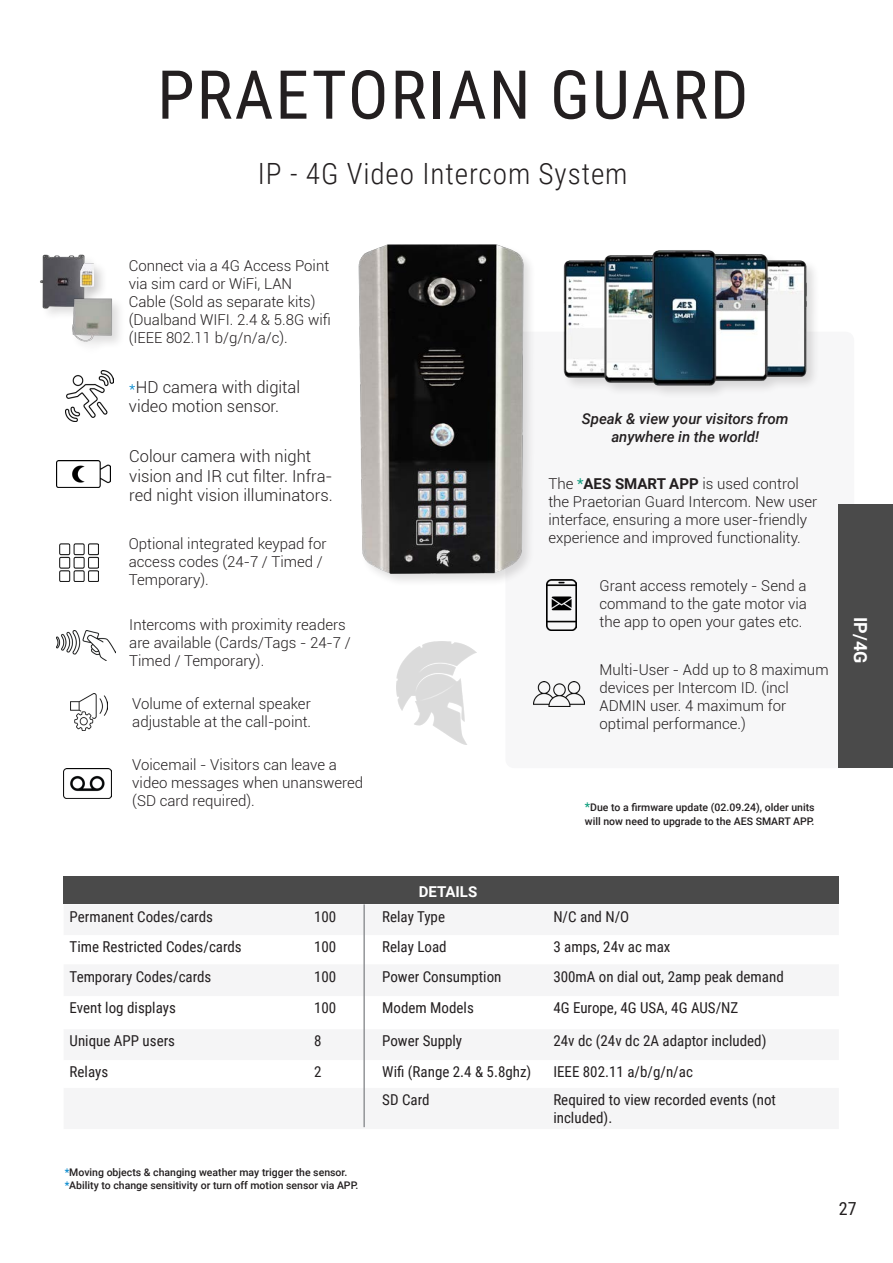
<style>
.page{position:relative;width:893px;height:1263px;background:#fff}
.page>*{position:absolute;margin:0;border:0;box-sizing:border-box;transform-origin:0 0}
.t1{font:67.5px "Roboto Condensed";letter-spacing:.03em;color:#231f20}
.t2{font:300 29.25px "Roboto Condensed";letter-spacing:.03em;color:#231f20}
.t3{font:700 18px "Roboto";color:#fff}
.t4{font:18px "Roboto Condensed";color:#231f20}
.t5{font:300 16.5px/19.8px "Roboto";color:#231f20}
.t6{font:300 15px/18px "Roboto";color:#231f20}
.t7{font:15px/18px "Roboto Condensed";color:#231f20}
.t8{font:italic 500 15px/18px "Roboto";color:#231f20;text-align:center}
.t9{font:700 15px "Roboto";color:#fff}
.t10{font:500 10.5px/14.4px "Roboto";color:#231f20}
.s1{color:#0086cc}
.s2{font-weight:400;color:#0d9d7c}
.s3{font-weight:700}
.s4{font-size:12px;color:#0d9d7c}
</style>
<div class="page">
<img style="left:40px;top:254px;width:45px;height:60px">
<div style="left:505px;top:332px;width:349px;height:436px;background:#f7f7f8;border-radius:9px"></div>
<img style="left:397px;top:642px;width:79px;height:103px">
<img style="left:65px;top:293px;width:53px;height:52px">
<img style="left:57px;top:461px;width:53px;height:26px">
<img style="left:65px;top:371px;width:48px;height:51px">
<div style="left:357px;top:243px;width:180px;height:344px;background:#f7f7f8"></div>
<img style="left:358px;top:244px;width:172px;height:334px">
<img style="left:57px;top:630px;width:58px;height:30px">
<img style="left:59px;top:543px;width:39px;height:39px">
<img style="left:546px;top:580px;width:30px;height:51px">
<img style="left:533px;top:681px;width:52px;height:26px">
<hr style="left:363px;top:904px;width:2px;height:223px;background:#939598">
<div style="left:64px;top:876px;width:775px;height:28px;background:#4a4a4a"></div>
<div style="left:78px;top:261px;width:30px;height:39px;background:#231f20;opacity:.2"></div>
<img style="left:80px;top:264px;width:14px;height:22px">
<img style="left:71px;top:694px;width:36px;height:36px">
<img style="left:64px;top:768px;width:48px;height:30px">
<div style="left:562px;top:248px;width:258px;height:152px;background:#231f20;opacity:.15"></div>
<img style="left:562px;top:249px;width:247px;height:139px">
<div style="left:839px;top:504px;width:54px;height:263px;background:#4a4a4a"></div>
<p class="t1" style="left:157px;top:47px;width:593px">PRAETORIAN GUARD</p>
<p class="t2" style="left:258px;top:153px;width:371px">IP - 4G Video Intercom System</p>
<p class="t6" style="left:129px;top:256px;width:204px">Connect via a 4G Access Point via sim card or WiFi, LAN<br>Cable (Sold as separate kits) (Dualband WIFI. 2.4 &amp; 5.8G wifi (IEEE 802.11 b/g/n/a/c).</p>
<p class="t5" style="left:129px;top:376px;width:173px"><span class="s1">*</span>HD camera with digital video motion sensor.</p>
<p class="t5" style="left:129px;top:445px;width:205px">Colour camera with night vision and IR cut filter. Infra&shy;red night vision illuminators.</p>
<p class="t6" style="left:129px;top:534px;width:199px">Optional integrated keypad for access codes (24-7 / Timed /<br>Temporary).</p>
<p class="t6" style="left:129px;top:615px;width:223px">Intercoms with proximity readers are available (Cards/Tags - 24-7 /<br>Timed / Temporary).</p>
<p class="t6" style="left:132px;top:694px;width:180px">Volume of external speaker adjustable at the call-point.</p>
<p class="t6" style="left:132px;top:755px;width:232px">Voicemail - Visitors can leave a video messages when unanswered (SD card required).</p>
<p class="t8" style="left:582px;top:409px;width:208px">Speak &amp; view your visitors from anywhere in the world!</p>
<p class="t6" style="left:548px;top:474px;width:270px">The <span class="s2">*</span><span class="s3">AES SMART APP</span> is used control the Praetorian Guard Intercom. New user interface, ensuring a more user-friendly experience and improved functionality.</p>
<p class="t6" style="left:599px;top:576px;width:209px;text-align:justify">Grant access remotely - Send a command to the gate motor via the app to open your gates etc.</p>
<p class="t6" style="left:599px;top:660px;width:231px">Multi-User - Add up to 8 maximum devices per Intercom ID. (incl<br>ADMIN user. 4 maximum for optimal performance.)</p>
<p class="t3" style="left:873px;top:617px;width:48px;rotate:90deg">IP/4G</p>
<p class="t10" style="left:585px;top:799px;width:231px"><span class="s4">*</span>Due to a firmware update (02.09.24), older units will now need to upgrade to the AES SMART APP.</p>
<p class="t9" style="left:419px;top:881px;width:60px">DETAILS</p>
<p class="t7" style="left:70px;top:907px;width:145px">Permanent Codes/cards</p>
<p class="t7" style="left:314px;top:907px;width:24px">100</p>
<p class="t7" style="left:382px;top:907px;width:64px">Relay Type</p>
<p class="t7" style="left:553px;top:907px;width:77px">N/C and N/O</p>
<p class="t7" style="left:70px;top:937px;width:174px">Time Restricted Codes/cards</p>
<p class="t7" style="left:314px;top:937px;width:24px">100</p>
<p class="t7" style="left:382px;top:937px;width:66px">Relay Load</p>
<p class="t7" style="left:553px;top:937px;width:119px">3 amps, 24v ac max</p>
<p class="t7" style="left:70px;top:967px;width:143px">Temporary Codes/cards</p>
<p class="t7" style="left:314px;top:967px;width:24px">100</p>
<p class="t7" style="left:382px;top:967px;width:121px">Power Consumption</p>
<p class="t7" style="left:553px;top:967px;width:232px">300mA on dial out, 2amp peak demand</p>
<p class="t7" style="left:70px;top:998px;width:108px">Event log displays</p>
<p class="t7" style="left:314px;top:998px;width:24px">100</p>
<p class="t7" style="left:382px;top:998px;width:93px">Modem Models</p>
<p class="t7" style="left:553px;top:998px;width:187px">4G Europe, 4G USA, 4G AUS/NZ</p>
<p class="t7" style="left:70px;top:1031px;width:107px">Unique APP users</p>
<p class="t7" style="left:314px;top:1031px;width:9px">8</p>
<p class="t7" style="left:382px;top:1031px;width:82px">Power Supply</p>
<p class="t7" style="left:553px;top:1031px;width:215px">24v dc (24v dc 2A adaptor included)</p>
<p class="t7" style="left:70px;top:1062px;width:40px">Relays</p>
<p class="t7" style="left:314px;top:1062px;width:9px">2</p>
<p class="t7" style="left:382px;top:1062px;width:151px">Wifi (Range 2.4 &amp; 5.8ghz)</p>
<p class="t7" style="left:553px;top:1062px;width:141px">IEEE 802.11 a/b/g/n/ac</p>
<p class="t7" style="left:382px;top:1090px;width:49px">SD Card</p>
<p class="t7" style="left:553px;top:1090px;width:224px">Required to view recorded events (not included).</p>
<p class="t10" style="left:65px;top:1165px;width:284px"><span class="s1">*</span>Moving objects &amp; changing weather may trigger the sensor.</p>
<p class="t10" style="left:65px;top:1177px;width:295px"><span class="s1">*</span>Ability to change sensitivity or turn off motion sensor via APP.</p>
<p class="t4" style="left:839px;top:1196px;width:19px">27</p>
</div>
